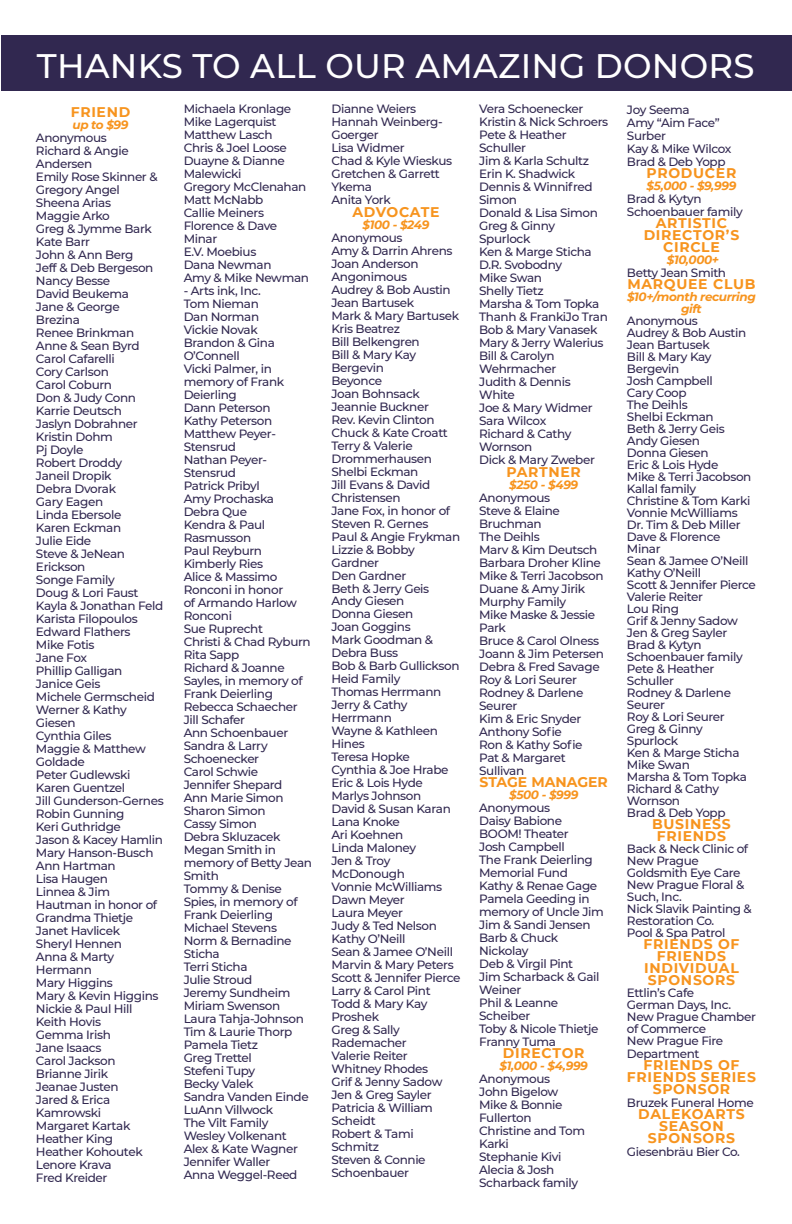
<style>
.page{position:relative;width:792px;height:1224px;background:#fff}
.page>*{position:absolute;margin:0;border:0;box-sizing:border-box;transform-origin:0 0}
.t1{font:500 34px "Montserrat";letter-spacing:.005em;color:#fff}
.t2{font:700 14px/12px "Montserrat";letter-spacing:.05em;color:#f7941e;text-align:center}
.t3{font:700 14px "Montserrat";color:#f7941e}
.t4{font:500 12px/13px "Montserrat";letter-spacing:-.03em;color:#312850}
.t5{font:italic 700 12px/12px "Montserrat";letter-spacing:-.03em;color:#f7941e;text-align:center}
</style>
<div class="page">
<div style="left:1px;top:35px;width:791px;height:56px;background:#312850"></div>
<h1 class="t1" style="left:37px;top:42px;width:719px">THANKS TO ALL OUR AMAZING DONORS</h1>
<p class="t2" style="left:71px;top:106px;width:61px">FRIEND</p>
<p class="t5" style="left:72px;top:119px;width:58px">up to $99</p>
<p class="t4" style="left:36px;top:131px;width:129px">Anonymous<br>Richard &amp; Angie<br>Andersen<br>Emily Rose Skinner &amp;<br>Gregory Angel<br>Sheena Arias<br>Maggie Arko<br>Greg &amp; Jymme Bark<br>Kate Barr<br>John &amp; Ann Berg<br>Jeff &amp; Deb Bergeson<br>Nancy Besse<br>David Beukema<br>Jane &amp; George<br>Brezina<br>Renee Brinkman<br>Anne &amp; Sean Byrd<br>Carol Cafarelli<br>Cory Carlson<br>Carol Coburn<br>Don &amp; Judy Conn<br>Karrie Deutsch<br>Jaslyn Dobrahner<br>Kristin Dohm<br>Pj Doyle<br>Robert Droddy<br>Janeil Dropik<br>Debra Dvorak<br>Gary Eagen<br>Linda Ebersole<br>Karen Eckman<br>Julie Eide<br>Steve &amp; JeNean<br>Erickson<br>Songe Family<br>Doug &amp; Lori Faust<br>Kayla &amp; Jonathan Feld<br>Karista Filopoulos<br>Edward Flathers<br>Mike Fotis<br>Jane Fox<br>Phillip Galligan<br>Janice Geis<br>Michele Germscheid<br>Werner &amp; Kathy<br>Giesen<br>Cynthia Giles<br>Maggie &amp; Matthew<br>Goldade<br>Peter Gudlewski<br>Karen Guentzel<br>Jill Gunderson-Gernes<br>Robin Gunning<br>Keri Guthridge<br>Jason &amp; Kacey Hamlin<br>Mary Hanson-Busch<br>Ann Hartman<br>Lisa Haugen<br>Linnea &amp; Jim<br>Hautman in honor of<br>Grandma Thietje<br>Janet Havlicek<br>Sheryl Hennen<br>Anna &amp; Marty<br>Hermann<br>Mary Higgins<br>Mary &amp; Kevin Higgins<br>Nickie &amp; Paul Hill<br>Keith Hovis<br>Gemma Irish<br>Jane Isaacs<br>Carol Jackson<br>Brianne Jirik<br>Jeanae Justen<br>Jared &amp; Erica<br>Kamrowski<br>Margaret Kartak<br>Heather King<br>Heather Kohoutek<br>Lenore Krava<br>Fred Kreider</p>
<p class="t4" style="left:184px;top:102px;width:127px">Michaela Kronlage<br>Mike Lagerquist<br>Matthew Lasch<br>Chris &amp; Joel Loose<br>Duayne &amp; Dianne<br>Malewicki<br>Gregory McClenahan<br>Matt McNabb<br>Callie Meiners<br>Florence &amp; Dave<br>Minar<br>E.V. Moebius<br>Dana Newman<br>Amy &amp; Mike Newman</p>
<p class="t4" style="left:184px;top:284px;width:130px">- Arts ink, Inc.<br>Tom Nieman<br>Dan Norman<br>Vickie Novak<br>Brandon &amp; Gina<br>O’Connell<br>Vicki Palmer, in memory of Frank<br>Deierling<br>Dann Peterson<br>Kathy Peterson<br>Matthew Peyer-<br>Stensrud<br>Nathan Peyer-<br>Stensrud<br>Patrick Pribyl<br>Amy Prochaska<br>Debra Que<br>Kendra &amp; Paul<br>Rasmusson<br>Paul Reyburn<br>Kimberly Ries<br>Alice &amp; Massimo<br>Ronconi in honor<br>of Armando Harlow<br>Ronconi<br>Sue Ruprecht<br>Christi &amp; Chad Ryburn<br>Rita Sapp<br>Richard &amp; Joanne<br>Sayles, in memory of<br>Frank Deierling<br>Rebecca Schaecher<br>Jill Schafer<br>Ann Schoenbauer<br>Sandra &amp; Larry<br>Schoenecker<br>Carol Schwie<br>Jennifer Shepard<br>Ann Marie Simon<br>Sharon Simon<br>Cassy Simon<br>Debra Skluzacek<br>Megan Smith in memory of Betty Jean<br>Smith<br>Tommy &amp; Denise<br>Spies, in memory of<br>Frank Deierling<br>Michael Stevens<br>Norm &amp; Bernadine<br>Sticha<br>Terri Sticha<br>Julie Stroud<br>Jeremy Sundheim<br>Miriam Swenson<br>Laura Tahja-Johnson<br>Tim &amp; Laurie Thorp<br>Pamela Tietz<br>Greg Trettel<br>Stefeni Tupy<br>Becky Valek<br>Sandra Vanden Einde<br>LuAnn Villwock<br>The Vilt Family<br>Wesley Volkenant<br>Alex &amp; Kate Wagner<br>Jennifer Waller<br>Anna Weggel-Reed</p>
<p class="t4" style="left:331px;top:102px;width:122px">Dianne Weiers<br>Hannah Weinberg-<br>Goerger<br>Lisa Widmer<br>Chad &amp; Kyle Wieskus<br>Gretchen &amp; Garrett<br>Ykema<br>Anita York</p>
<p class="t2" style="left:352px;top:205px;width:89px">ADVOCATE</p>
<p class="t5" style="left:363px;top:218px;width:68px">$100 - $249</p>
<p class="t4" style="left:331px;top:230px;width:131px">Anonymous<br>Amy &amp; Darrin Ahrens<br>Joan Anderson<br>Angonimous<br>Audrey &amp; Bob Austin<br>Jean Bartusek<br>Mark &amp; Mary Bartusek<br>Kris Beatrez<br>Bill Belkengren<br>Bill &amp; Mary Kay<br>Bergevin<br>Beyonce<br>Joan Bohnsack<br>Jeannie Buckner<br>Rev. Kevin Clinton<br>Chuck &amp; Kate Croatt<br>Terry &amp; Valerie<br>Drommerhausen<br>Shelbi Eckman<br>Jill Evans &amp; David<br>Christensen<br>Jane Fox, in honor of<br>Steven R. Gernes<br>Paul &amp; Angie Frykman<br>Lizzie &amp; Bobby<br>Gardner<br>Den Gardner<br>Beth &amp; Jerry Geis<br>Andy Giesen<br>Donna Giesen<br>Joan Goggins<br>Mark Goodman &amp;<br>Debra Buss<br>Bob &amp; Barb Gullickson<br>Heid Family<br>Thomas Herrmann<br>Jerry &amp; Cathy<br>Herrmann<br>Wayne &amp; Kathleen<br>Hines<br>Teresa Hopke<br>Cynthia &amp; Joe Hrabe<br>Eric &amp; Lois Hyde<br>Marlys Johnson<br>David &amp; Susan Karan<br>Lana Knoke<br>Ari Koehnen<br>Linda Maloney<br>Jen &amp; Troy<br>McDonough<br>Vonnie McWilliams<br>Dawn Meyer<br>Laura Meyer<br>Judy &amp; Ted Nelson<br>Kathy O’Neill<br>Sean &amp; Jamee O’Neill<br>Marvin &amp; Mary Peters<br>Scott &amp; Jennifer Pierce<br>Larry &amp; Carol Pint<br>Todd &amp; Mary Kay<br>Proshek<br>Greg &amp; Sally<br>Rademacher<br>Valerie Reiter<br>Whitney Rhodes<br>Grif &amp; Jenny Sadow<br>Jen &amp; Greg Sayler<br>Patricia &amp; William<br>Scheidt<br>Robert &amp; Tami<br>Schmitz<br>Steven &amp; Connie<br>Schoenbauer</p>
<p class="t4" style="left:479px;top:102px;width:131px">Vera Schoenecker<br>Kristin &amp; Nick Schroers<br>Pete &amp; Heather<br>Schuller<br>Jim &amp; Karla Schultz<br>Erin K. Shadwick<br>Dennis &amp; Winnifred<br>Simon<br>Donald &amp; Lisa Simon<br>Greg &amp; Ginny<br>Spurlock<br>Ken &amp; Marge Sticha<br>D.R. Svobodny<br>Mike Swan<br>Shelly Tietz<br>Marsha &amp; Tom Topka<br>Thanh &amp; FrankiJo Tran<br>Bob &amp; Mary Vanasek<br>Mary &amp; Jerry Walerius<br>Bill &amp; Carolyn<br>Wehrmacher<br>Judith &amp; Dennis<br>White<br>Joe &amp; Mary Widmer<br>Sara Wilcox<br>Richard &amp; Cathy<br>Wornson<br>Dick &amp; Mary Zweber</p>
<p class="t2" style="left:507px;top:465px;width:76px">PARTNER</p>
<p class="t5" style="left:509px;top:478px;width:71px">$250 - $499</p>
<p class="t4" style="left:479px;top:490px;width:126px">Anonymous<br>Steve &amp; Elaine<br>Bruchman<br>The Deihls<br>Marv &amp; Kim Deutsch<br>Barbara Droher Kline<br>Mike &amp; Terri Jacobson<br>Duane &amp; Amy Jirik<br>Murphy Family<br>Mike Maske &amp; Jessie<br>Park<br>Bruce &amp; Carol Olness<br>Joann &amp; Jim Petersen<br>Debra &amp; Fred Savage<br>Roy &amp; Lori Seurer<br>Rodney &amp; Darlene<br>Seurer<br>Kim &amp; Eric Snyder<br>Anthony Sofie<br>Ron &amp; Kathy Sofi e<br>Pat &amp; Margaret<br>Sullivan</p>
<p class="t3" style="left:480px;top:772px;width:130px">STAGE MANAGER</p>
<p class="t5" style="left:509px;top:788px;width:71px">$500 - $999</p>
<p class="t4" style="left:479px;top:800px;width:126px">Anonymous<br>Daisy Babione<br>BOOM! Theater<br>Josh Campbell<br>The Frank Deierling<br>Memorial Fund<br>Kathy &amp; Renae Gage<br>Pamela Geeding in memory of Uncle Jim<br>Jim &amp; Sandi Jensen<br>Barb &amp; Chuck<br>Nickolay<br>Deb &amp; Virgil Pint<br>Jim Scharback &amp; Gail<br>Weiner<br>Phil &amp; Leanne<br>Scheiber<br>Toby &amp; Nicole Thietje<br>Franny Tuma</p>
<p class="t2" style="left:503px;top:1046px;width:83px">DIRECTOR</p>
<p class="t5" style="left:500px;top:1059px;width:90px">$1,000 - $4,999</p>
<p class="t4" style="left:479px;top:1071px;width:107px">Anonymous<br>John Bigelow<br>Mike &amp; Bonnie<br>Fullerton<br>Christine and Tom<br>Karki<br>Stephanie Kivi<br>Alecia &amp; Josh<br>Scharback family</p>
<p class="t4" style="left:627px;top:102px;width:106px">Joy Seema<br>Amy “Aim Face”<br>Surber<br>Kay &amp; Mike Wilcox<br>Brad &amp; Deb Yopp</p>
<p class="t2" style="left:647px;top:166px;width:91px">PRODUCER</p>
<p class="t5" style="left:647px;top:179px;width:91px">$5,000 - $9,999</p>
<p class="t4" style="left:627px;top:191px;width:117px">Brad &amp; Kytyn<br>Schoenbauer family</p>
<p class="t2" style="left:644px;top:216px;width:97px">ARTISTIC<br>DIRECTOR’S<br>CIRCLE</p>
<p class="t5" style="left:667px;top:253px;width:54px">$10,000+</p>
<p class="t4" style="left:627px;top:265px;width:101px">Betty Jean Smith</p>
<p class="t2" style="left:627px;top:277px;width:130px">MARQUEE CLUB</p>
<p class="t5" style="left:627px;top:290px;width:130px">$10+/month recurring gift</p>
<p class="t4" style="left:627px;top:314px;width:131px;line-height:12px">Anonymous<br>Audrey &amp; Bob Austin<br>Jean Bartusek<br>Bill &amp; Mary Kay<br>Bergevin<br>Josh Campbell<br>Cary Coop<br>The Deihls<br>Shelbi Eckman<br>Beth &amp; Jerry Geis<br>Andy Giesen<br>Donna Giesen<br>Eric &amp; Lois Hyde<br>Mike &amp; Terri Jacobson<br>Kallal family<br>Christine &amp; Tom Karki<br>Vonnie McWilliams<br>Dr. Tim &amp; Deb Miller<br>Dave &amp; Florence<br>Minar<br>Sean &amp; Jamee O’Neill<br>Kathy O’Neill<br>Scott &amp; Jennifer Pierce<br>Valerie Reiter<br>Lou Ring<br>Grif &amp; Jenny Sadow<br>Jen &amp; Greg Sayler<br>Brad &amp; Kytyn<br>Schoenbauer family<br>Pete &amp; Heather<br>Schuller<br>Rodney &amp; Darlene<br>Seurer<br>Roy &amp; Lori Seurer<br>Greg &amp; Ginny<br>Spurlock<br>Ken &amp; Marge Sticha<br>Mike Swan<br>Marsha &amp; Tom Topka<br>Richard &amp; Cathy<br>Wornson<br>Brad &amp; Deb Yopp</p>
<p class="t2" style="left:652px;top:817px;width:80px">BUSINESS<br>FRIENDS</p>
<p class="t4" style="left:627px;top:842px;width:126px;line-height:12px">Back &amp; Neck Clinic of<br>New Prague<br>Goldsmith Eye Care<br>New Prague Floral &amp;<br>Such, Inc.<br>Nick Slavik Painting &amp;<br>Restoration Co.<br>Pool &amp; Spa Patrol</p>
<p class="t2" style="left:643px;top:937px;width:98px">FRIENDS OF<br>FRIENDS<br>INDIVIDUAL<br>SPONSORS</p>
<p class="t4" style="left:627px;top:986px;width:131px;line-height:12.2px">Ettlin’s Cafe<br>German Days, Inc.<br>New Prague Chamber of Commerce<br>New Prague Fire<br>Department</p>
<p class="t2" style="left:627px;top:1058px;width:131px">FRIENDS OF<br>FRIENDS SERIES<br>SPONSOR</p>
<p class="t4" style="left:627px;top:1095px;width:128px">Bruzek Funeral Home</p>
<p class="t2" style="left:638px;top:1107px;width:108px">DALEKOARTS<br>SEASON<br>SPONSORS</p>
<p class="t4" style="left:627px;top:1144px;width:115px">Giesenbräu Bier Co.</p>
</div>
